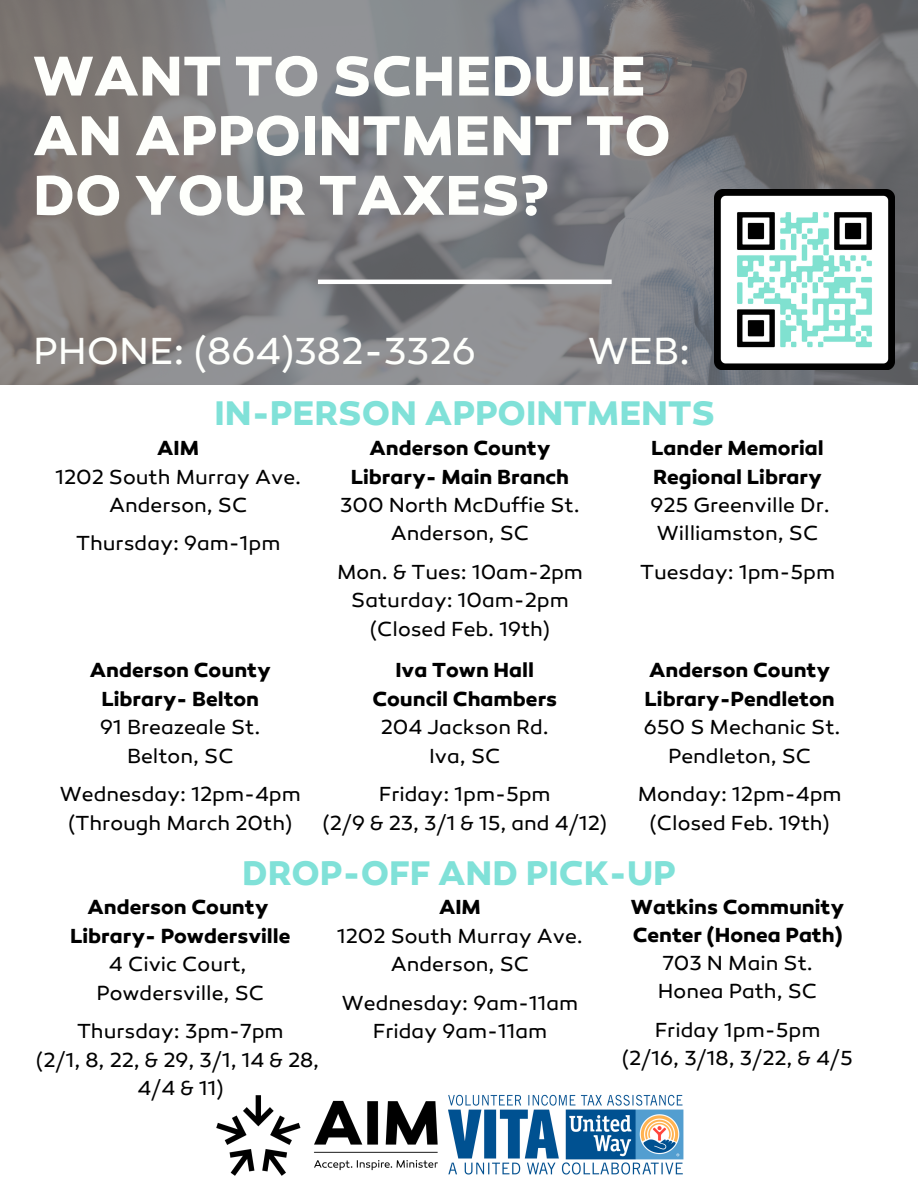
<style>
.page{position:relative;width:918px;height:1188px;background:#fff}
.page>*{position:absolute;margin:0;border:0;box-sizing:border-box;transform-origin:0 0}
.t1{font:700 57.15px/59.7px "Canaro";color:#fefffc}
.t2{font:38.4px "Canaro";color:#fefffc}
.t3{font:700 34.8px "Canaro";color:#80e1d8}
.t4{font:20.7px/28.3px "Canaro";color:#000;text-align:center}
.t5{font:700 20.7px/28.3px "Canaro";color:#000}
</style>
<div class="page">
<svg style="left:0;top:0;width:918px;height:385px;background:#7e7d7f"></svg>
<img style="left:715px;top:190px;width:180px;height:180px">
<img style="left:448px;top:1094px;width:236px;height:81px">
<img style="left:216px;top:1095px;width:222px;height:81px">
<hr style="left:318px;top:280px;width:294px;height:4px;background:#fff">
<p class="t1" style="left:33px;top:52px;width:639px">WANT TO SCHEDULE<br>AN APPOINTMENT TO<br>DO YOUR TAXES?</p>
<h3 class="t2" style="left:33px;top:332px;width:444px">PHONE: (864)382-3326</h3>
<h3 class="t2" style="left:588px;top:332px;width:104px">WEB:</h3>
<h2 class="t3" style="left:214px;top:396px;width:502px">IN-PERSON APPOINTMENTS</h2>
<p class="t5" style="left:157px;top:436px;width:43px">AIM</p>
<p class="t4" style="left:55px;top:464px;width:247px">1202 South Murray Ave.<br>Anderson, SC</p>
<p class="t4" style="left:76px;top:531px;width:206px">Thursday: 9am-1pm</p>
<p class="t5" style="left:651px;top:436px;width:174px">Lander Memorial<br>Regional Library</p>
<p class="t4" style="left:651px;top:493px;width:181px">925 Greenville Dr.</p>
<p class="t4" style="left:657px;top:521px;width:163px">Williamston, SC</p>
<p class="t4" style="left:640px;top:560px;width:197px">Tuesday: 1pm-5pm</p>
<p class="t5" style="left:351px;top:436px;width:220px;text-align:center">Anderson County<br>Library- Main Branch</p>
<p class="t4" style="left:340px;top:493px;width:241px">300 North McDuffie St.</p>
<p class="t4" style="left:391px;top:521px;width:140px">Anderson, SC</p>
<p class="t4" style="left:337px;top:560px;width:247px">Mon. &amp; Tues: 10am-2pm</p>
<p class="t4" style="left:351px;top:588px;width:219px">Saturday: 10am-2pm</p>
<p class="t4" style="left:370px;top:617px;width:181px">(Closed Feb. 19th)</p>
<p class="t5" style="left:90px;top:658px;width:183px;text-align:center">Anderson County<br>Library- Belton</p>
<p class="t4" style="left:100px;top:715px;width:162px">91 Breazeale St.</p>
<p class="t4" style="left:127px;top:744px;width:108px">Belton, SC</p>
<p class="t4" style="left:60px;top:782px;width:242px">Wednesday: 12pm-4pm</p>
<p class="t4" style="left:69px;top:811px;width:225px">(Through March 20th)</p>
<p class="t5" style="left:645px;top:658px;width:192px">Anderson County<br>Library-Pendleton</p>
<p class="t4" style="left:644px;top:715px;width:198px">650 S Mechanic St.</p>
<p class="t4" style="left:668px;top:744px;width:145px">Pendleton, SC</p>
<p class="t4" style="left:638px;top:782px;width:205px">Monday: 12pm-4pm</p>
<p class="t4" style="left:650px;top:811px;width:181px">(Closed Feb. 19th)</p>
<h2 class="t3" style="left:242px;top:856px;width:435px">DROP-OFF AND PICK-UP</h2>
<p class="t5" style="left:439px;top:895px;width:43px">AIM</p>
<p class="t4" style="left:337px;top:924px;width:247px">1202 South Murray Ave.<br>Anderson, SC</p>
<p class="t4" style="left:342px;top:991px;width:238px">Wednesday: 9am-11am</p>
<p class="t4" style="left:373px;top:1019px;width:176px">Friday 9am-11am</p>
<p class="t5" style="left:395px;top:658px;width:140px">Iva Town Hall</p>
<p class="t5" style="left:372px;top:687px;width:186px">Council Chambers</p>
<p class="t4" style="left:381px;top:715px;width:169px">204 Jackson Rd.</p>
<p class="t4" style="left:429px;top:744px;width:73px">Iva, SC</p>
<p class="t4" style="left:379px;top:782px;width:173px">Friday: 1pm-5pm</p>
<p class="t4" style="left:323px;top:811px;width:285px">(2/9 &amp; 23, 3/1 &amp; 15, and 4/12)</p>
<p class="t5" style="left:631px;top:895px;width:215px">Watkins Community<br>Center (Honea Path)</p>
<p class="t4" style="left:662px;top:951px;width:152px">703 N Main St.</p>
<p class="t4" style="left:658px;top:979px;width:161px">Honea Path, SC</p>
<p class="t4" style="left:655px;top:1018px;width:167px">Friday 1pm-5pm</p>
<p class="t4" style="left:622px;top:1046px;width:232px">(2/16, 3/18, 3/22, &amp; 4/5</p>
<p class="t5" style="left:88px;top:895px;width:183px">Anderson County</p>
<p class="t5" style="left:70px;top:924px;width:222px">Library- Powdersville</p>
<p class="t4" style="left:109px;top:952px;width:139px">4 Civic Court,</p>
<p class="t4" style="left:97px;top:981px;width:169px">Powdersville, SC</p>
<p class="t4" style="left:77px;top:1019px;width:208px">Thursday: 3pm-7pm</p>
<p class="t4" style="left:36px;top:1048px;width:284px">(2/1, 8, 22, &amp; 29, 3/1, 14 &amp; 28,</p>
<p class="t4" style="left:137px;top:1076px;width:88px">4/4 &amp; 11)</p>
</div>
